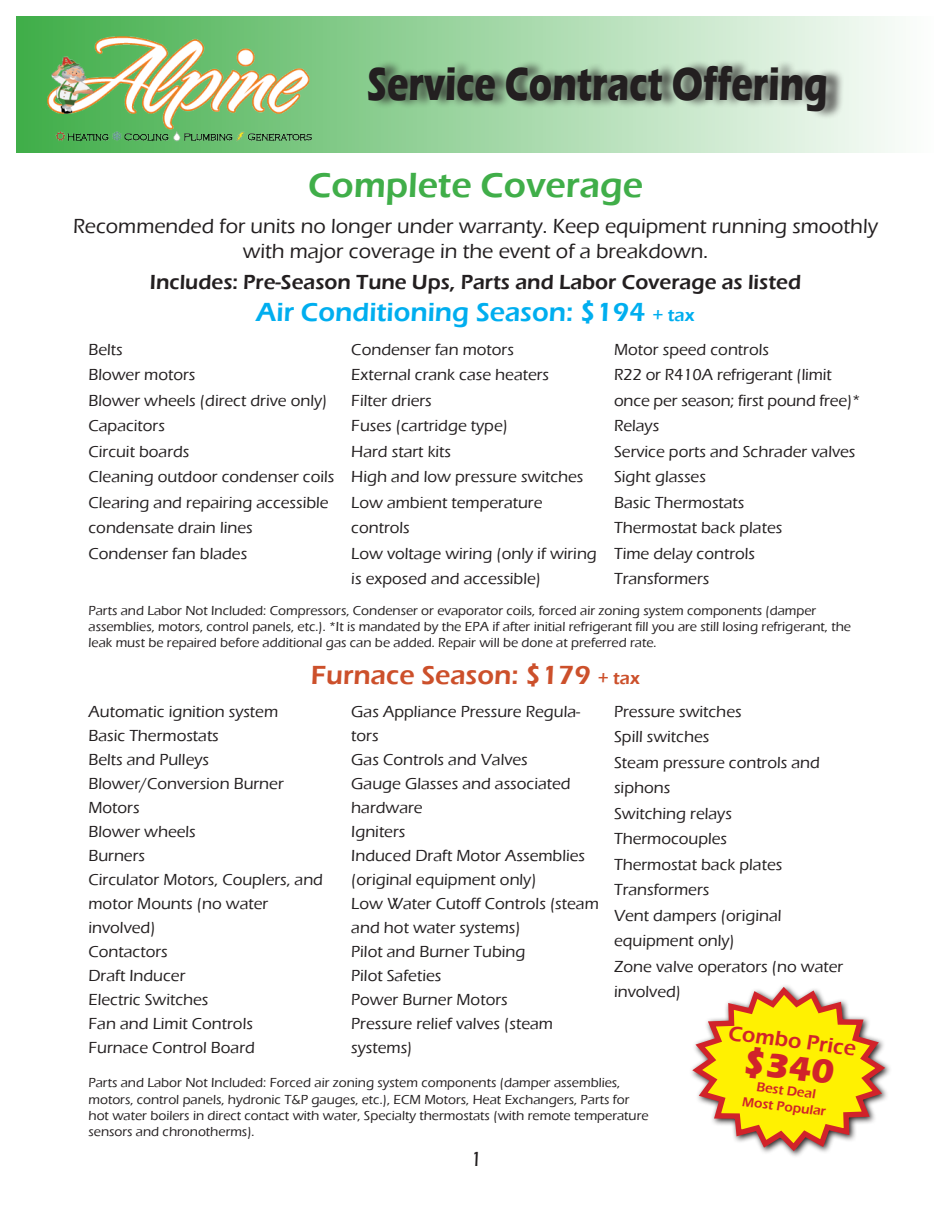
<style>
.page{position:relative;width:951px;height:1221px;background:#fff}
.page>*{position:absolute;margin:0;border:0;box-sizing:border-box;transform-origin:0 0}
.t1{font:700 48.6px "Eras ITC";color:#231f20;scale:.74 1}
.t2{font:600 36px "Eras ITC";color:#40ae49}
.t3{font:700 35.1px "Eras ITC";color:#d1232a}
.t4{font:600 27px "Eras ITC";color:#00aeef}
.t5{font:600 27px "Eras ITC";color:#cc502b}
.t6{font:600 21.6px "Eras ITC";color:#d1232a}
.t7{font:500 21px/25.2px "Eras ITC";color:#231f20;text-align:center}
.t8{font:600 21px "Eras ITC";color:#231f20}
.t9{font:500 16.5px/24px "Eras ITC";color:#231f20}
.t10{font:500 13.5px/16.2px "Eras ITC";color:#231f20}
.t11{font:600 13.5px "Eras ITC";color:#d1232a}
.s1{font-size:18px}
</style>
<div class="page">
<div style="left:16px;top:16px;width:918px;height:137px;background:linear-gradient(to right,#3fad48,#fdfefd)"></div>
<img style="left:47px;top:36px;width:265px;height:108px">
<div style="left:371px;top:58px;width:474px;height:62px;background:#231f20;opacity:.75"></div>
<svg style="left:691px;top:985px;width:199px;height:170px"></svg>
<p class="t1" style="left:367px;top:56px;width:624px">Service Contract Offering</p>
<p class="t2" style="left:308px;top:164px;width:336px">Complete Coverage</p>
<p class="t7" style="left:73px;top:213px;width:807px">Recommended for units no longer under warranty. Keep equipment running smoothly with major coverage in the event of a breakdown.</p>
<p class="t8" style="left:150px;top:270px;width:653px">Includes: Pre-Season Tune Ups, Parts and Labor Coverage as listed</p>
<p class="t4" style="left:256px;top:297px;width:440px">Air Conditioning Season: $194 <span class="s1">+ tax</span></p>
<p class="t9" style="left:88px;top:338px;width:36px">Belts</p>
<p class="t9" style="left:88px;top:363px;width:109px">Blower motors</p>
<p class="t9" style="left:88px;top:389px;width:240px">Blower wheels (direct drive only)</p>
<p class="t9" style="left:88px;top:414px;width:78px">Capacitors</p>
<p class="t9" style="left:88px;top:440px;width:102px">Circuit boards</p>
<p class="t9" style="left:88px;top:465px;width:247px">Cleaning outdoor condenser coils</p>
<p class="t9" style="left:88px;top:491px;width:242px">Clearing and repairing accessible</p>
<p class="t9" style="left:88px;top:516px;width:166px">condensate drain lines</p>
<p class="t9" style="left:88px;top:542px;width:160px">Condenser fan blades</p>
<p class="t9" style="left:351px;top:338px;width:164px">Condenser fan motors</p>
<p class="t9" style="left:351px;top:363px;width:199px">External crank case heaters</p>
<p class="t9" style="left:351px;top:389px;width:82px">Filter driers</p>
<p class="t9" style="left:351px;top:414px;width:158px">Fuses (cartridge type)</p>
<p class="t9" style="left:351px;top:440px;width:101px">Hard start kits</p>
<p class="t9" style="left:351px;top:465px;width:234px">High and low pressure switches</p>
<p class="t9" style="left:351px;top:490px;width:193px;line-height:25.5px">Low ambient temperature controls</p>
<p class="t9" style="left:351px;top:541px;width:247px;line-height:25.5px">Low voltage wiring (only if wiring is exposed and accessible)</p>
<p class="t9" style="left:614px;top:338px;width:156px">Motor speed controls</p>
<p class="t9" style="left:614px;top:362px;width:248px;line-height:25.5px">R22 or R410A refrigerant (limit once per season; first pound free)*</p>
<p class="t9" style="left:614px;top:414px;width:47px">Relays</p>
<p class="t9" style="left:614px;top:440px;width:243px">Service ports and Schrader valves</p>
<p class="t9" style="left:614px;top:465px;width:93px">Sight glasses</p>
<p class="t9" style="left:614px;top:491px;width:132px">Basic Thermostats</p>
<p class="t9" style="left:614px;top:516px;width:170px">Thermostat back plates</p>
<p class="t9" style="left:614px;top:542px;width:143px">Time delay controls</p>
<p class="t9" style="left:614px;top:567px;width:97px">Transformers</p>
<p class="t10" style="left:88px;top:602px;width:764px">Parts and Labor Not Included: Compressors, Condenser or evaporator coils, forced air zoning system components (damper assemblies, motors, control panels, etc.). *It is mandated by the EPA if after initial refrigerant fill you are still losing refrigerant, the leak must be repaired before additional gas can be added. Repair will be done at preferred rate.</p>
<p class="t5" style="left:311px;top:660px;width:331px">Furnace Season: $179 <span class="s1">+ tax</span></p>
<p class="t9" style="left:351px;top:699px;width:230px">Gas Appliance Pressure Regula&shy;tors</p>
<p class="t9" style="left:351px;top:747px;width:178px">Gas Controls and Valves</p>
<p class="t9" style="left:351px;top:771px;width:221px">Gauge Glasses and associated hardware</p>
<p class="t9" style="left:351px;top:819px;width:56px">Igniters</p>
<p class="t9" style="left:351px;top:843px;width:235px">Induced Draft Motor Assemblies (original equipment only)</p>
<p class="t9" style="left:351px;top:891px;width:249px">Low Water Cutoff Controls (steam and hot water systems)</p>
<p class="t9" style="left:351px;top:939px;width:176px">Pilot and Burner Tubing</p>
<p class="t9" style="left:351px;top:963px;width:92px">Pilot Safeties</p>
<p class="t9" style="left:351px;top:987px;width:158px">Power Burner Motors</p>
<p class="t9" style="left:351px;top:1011px;width:203px">Pressure relief valves (steam systems)</p>
<p class="t9" style="left:88px;top:699px;width:191px">Automatic ignition system</p>
<p class="t9" style="left:88px;top:723px;width:132px">Basic Thermostats</p>
<p class="t9" style="left:88px;top:747px;width:122px">Belts and Pulleys</p>
<p class="t9" style="left:88px;top:771px;width:197px">Blower/Conversion Burner<br>Motors</p>
<p class="t9" style="left:88px;top:819px;width:109px">Blower wheels</p>
<p class="t9" style="left:88px;top:843px;width:58px">Burners</p>
<p class="t9" style="left:88px;top:867px;width:236px">Circulator Motors, Couplers, and</p>
<p class="t9" style="left:88px;top:891px;width:181px">motor Mounts (no water involved)</p>
<p class="t9" style="left:88px;top:939px;width:81px">Contactors</p>
<p class="t9" style="left:88px;top:963px;width:98px">Draft Inducer</p>
<p class="t9" style="left:88px;top:987px;width:122px">Electric Switches</p>
<p class="t9" style="left:88px;top:1011px;width:166px">Fan and Limit Controls</p>
<p class="t9" style="left:88px;top:1035px;width:168px">Furnace Control Board</p>
<p class="t9" style="left:614px;top:699px;width:129px">Pressure switches</p>
<p class="t9" style="left:614px;top:725px;width:97px">Spill switches</p>
<p class="t9" style="left:614px;top:750px;width:207px;line-height:25.5px">Steam pressure controls and siphons</p>
<p class="t9" style="left:614px;top:801px;width:119px">Switching relays</p>
<p class="t9" style="left:614px;top:827px;width:115px">Thermocouples</p>
<p class="t9" style="left:614px;top:852px;width:170px">Thermostat back plates</p>
<p class="t9" style="left:614px;top:878px;width:97px">Transformers</p>
<p class="t9" style="left:614px;top:903px;width:169px;line-height:25.5px">Vent dampers (original equipment only)</p>
<p class="t9" style="left:614px;top:954px;width:231px;line-height:25.5px">Zone valve operators (no water involved)</p>
<p class="t6" style="left:730px;top:1020px;width:130px;rotate:7deg">Combo Price</p>
<p class="t3" style="left:746px;top:1041px;width:93px;rotate:7deg">$340</p>
<p class="t11" style="left:758px;top:1079px;width:61px;rotate:7deg">Best Deal</p>
<p class="t11" style="left:743px;top:1094px;width:86px;rotate:7deg">Most Popular</p>
<p class="t10" style="left:88px;top:1075px;width:562px">Parts and Labor Not Included: Forced air zoning system components (damper assemblies, motors, control panels, hydronic T&amp;P gauges, etc.), ECM Motors, Heat Exchangers, Parts for hot water boilers in direct contact with water, Specialty thermostats (with remote temperature sensors and chronotherms).</p>
<p class="t7" style="left:470px;top:1146px;width:13px">1</p>
</div>
